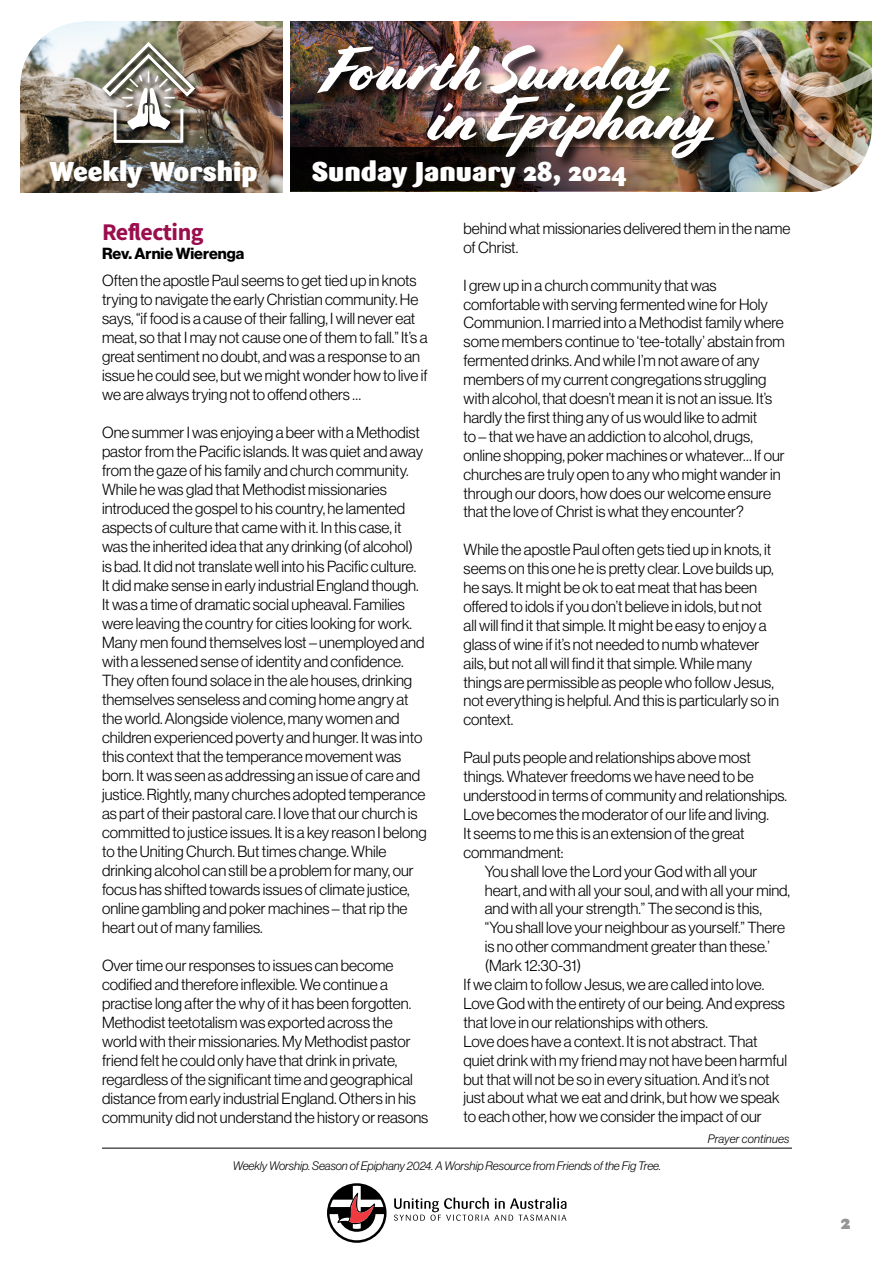
<style>
.page{position:relative;width:893px;height:1263px;background:#fff}
.page>*{position:absolute;margin:0;border:0;box-sizing:border-box;transform-origin:0 0}
.t1{font:63px/49.5px "Cortado";color:#fff}
.t2{font:900 27px "Sari";color:#fff}
.t3{font:24px "Source Sans Variable";letter-spacing:-.02em;color:#9b0e4e}
.t4{font:900 19.5px "Sari";color:#939598}
.t5{font:15.75px/19px "N Haas Grotesk DS Pro 45 Lt";color:#000}
.t6{font:15.75px "N Haas Grotesk DS Pro 75 Bd";color:#000}
.t7{font:12px "N Haas Grotesk DS Pro 46 Lt It";color:#000}
.t8{font:12px "N Haas Grotesk DS Pro 46 Lt It";letter-spacing:.02em;color:#000}
</style>
<div class="page">
<img style="left:20px;top:22px;width:263px;height:170px">
<svg style="left:20px;top:22px;width:64px;height:63px"></svg>
<img style="left:290px;top:21px;width:414px;height:127px">
<svg style="left:290px;top:148px;width:414px;height:43px;background:#31251e"></svg>
<img style="left:704px;top:21px;width:168px;height:171px">
<svg style="left:394px;top:1197px;width:172px;height:24px"></svg>
<svg style="left:327px;top:1183px;width:60px;height:60px"></svg>
<hr style="left:102px;top:1148px;width:690px;height:1px;background:#000">
<div style="left:101px;top:41px;width:101px;height:109px;background:#000;opacity:.92"></div>
<img style="left:102px;top:42px;width:93px;height:101px">
<div style="left:315px;top:42px;width:414px;height:131px;background:#000;opacity:.88"></div>
<h1 class="t1" style="left:428px;top:46px;width:289px;text-indent:-104px">Fourth Sunday in Epiphany</h1>
<h2 class="t2" style="left:49px;top:154px;width:210px">Weekly Worship</h2>
<h2 class="t2" style="left:312px;top:154px;width:316px">Sunday January 28, 2024</h2>
<h3 class="t3" style="left:102px;top:217px;width:103px">Reflecting</h3>
<p class="t6" style="left:102px;top:244px;width:144px">Rev. Arnie Wierenga</p>
<p class="t5" style="left:102px;top:271px;width:327px">Often the apostle Paul seems to get tied up in knots trying to navigate the early Christian community. He says, “if food is a cause of their falling, I will never eat meat, so that I may not cause one of them to fall.” It’s a great sentiment no doubt, and was a response to an issue he could see, but we might wonder how to live if we are always trying not to offend others …</p>
<p class="t5" style="left:102px;top:423px;width:326px">One summer I was enjoying a beer with a Methodist pastor from the Pacific islands. It was quiet and away from the gaze of his family and church community.<br>While he was glad that Methodist missionaries introduced the gospel to his country, he lamented aspects of culture that came with it. In this case, it was the inherited idea that any drinking (of alcohol) is bad. It did not translate well into his Pacific culture.<br>It did make sense in early industrial England though.<br>It was a time of dramatic social upheaval. Families were leaving the country for cities looking for work.<br>Many men found themselves lost – unemployed and with a lessened sense of identity and confidence.<br>They often found solace in the ale houses, drinking themselves senseless and coming home angry at the world. Alongside violence, many women and children experienced poverty and hunger. It was into this context that the temperance movement was born. It was seen as addressing an issue of care and justice. Rightly, many churches adopted temperance as part of their pastoral care. I love that our church is committed to justice issues. It is a key reason I belong to the Uniting Church. But times change. While drinking alcohol can still be a problem for many, our focus has shifted towards issues of climate justice, online gambling and poker machines – that rip the heart out of many families.</p>
<p class="t5" style="left:102px;top:956px;width:328px">Over time our responses to issues can become codified and therefore inflexible. We continue a practise long after the why of it has been forgotten.<br>Methodist teetotalism was exported across the world with their missionaries. My Methodist pastor friend felt he could only have that drink in private, regardless of the significant time and geographical distance from early industrial England. Others in his community did not understand the history or reasons</p>
<p class="t5" style="left:463px;top:219px;width:328px">behind what missionaries delivered them in the name of Christ.</p>
<p class="t5" style="left:463px;top:276px;width:323px">I grew up in a church community that was comfortable with serving fermented wine for Holy Communion. I married into a Methodist family where some members continue to ‘tee-totally’ abstain from fermented drinks. And while I’m not aware of any members of my current congregations struggling with alcohol, that doesn’t mean it is not an issue. It’s hardly the first thing any of us would like to admit<br>to – that we have an addiction to alcohol, drugs, online shopping, poker machines or whatever… If our churches are truly open to any who might wander in through our doors, how does our welcome ensure that the love of Christ is what they encounter?</p>
<p class="t5" style="left:463px;top:540px;width:317px">While the apostle Paul often gets tied up in knots, it seems on this one he is pretty clear. Love builds up, he says. It might be ok to eat meat that has been offered to idols if you don’t believe in idols, but not all will find it that simple. It might be easy to enjoy a glass of wine if it’s not needed to numb whatever ails, but not all will find it that simple. While many things are permissible as people who follow Jesus, not everything is helpful. And this is particularly so in context.</p>
<p class="t5" style="left:463px;top:748px;width:289px">Paul puts people and relationships above most</p>
<p class="t5" style="left:463px;top:767px;width:292px">things. Whatever freedoms we have need to be</p>
<p class="t5" style="left:463px;top:786px;width:325px">understood in terms of community and relationships.</p>
<p class="t5" style="left:463px;top:805px;width:307px">Love becomes the moderator of our life and living.</p>
<p class="t5" style="left:463px;top:824px;width:283px">It seems to me this is an extension of the great</p>
<p class="t5" style="left:463px;top:843px;width:102px">commandment:</p>
<p class="t5" style="left:485px;top:861px;width:274px">You shall love the Lord your God with all your</p>
<p class="t5" style="left:485px;top:880px;width:307px">heart, and with all your soul, and with all your mind,</p>
<p class="t5" style="left:485px;top:899px;width:279px">and with all your strength.” The second is this,</p>
<p class="t5" style="left:485px;top:918px;width:302px">“You shall love your neighbour as yourself.” There</p>
<p class="t5" style="left:485px;top:937px;width:286px">is no other commandment greater than these.’</p>
<p class="t5" style="left:485px;top:956px;width:98px">(Mark 12:30-31)</p>
<p class="t5" style="left:463px;top:975px;width:302px">If we claim to follow Jesus, we are called into love.</p>
<p class="t5" style="left:463px;top:994px;width:323px">Love God with the entirety of our being. And express</p>
<p class="t5" style="left:463px;top:1013px;width:246px">that love in our relationships with others.</p>
<p class="t5" style="left:463px;top:1032px;width:296px">Love does have a context. It is not abstract. That</p>
<p class="t5" style="left:463px;top:1050px;width:325px">quiet drink with my friend may not have been harmful</p>
<p class="t5" style="left:463px;top:1069px;width:308px">but that will not be so in every situation. And it’s not</p>
<p class="t5" style="left:463px;top:1088px;width:318px">just about what we eat and drink, but how we speak</p>
<p class="t5" style="left:463px;top:1107px;width:300px">to each other, how we consider the impact of our</p>
<p class="t8" style="left:708px;top:1132px;width:83px">Prayer continues</p>
<p class="t7" style="left:233px;top:1159px;width:430px">Weekly Worship. Season of Epiphany 2024. A Worship Resource from Friends of the Fig Tree.</p>
<p class="t4" style="left:841px;top:1210px;width:11px">2</p>
</div>
